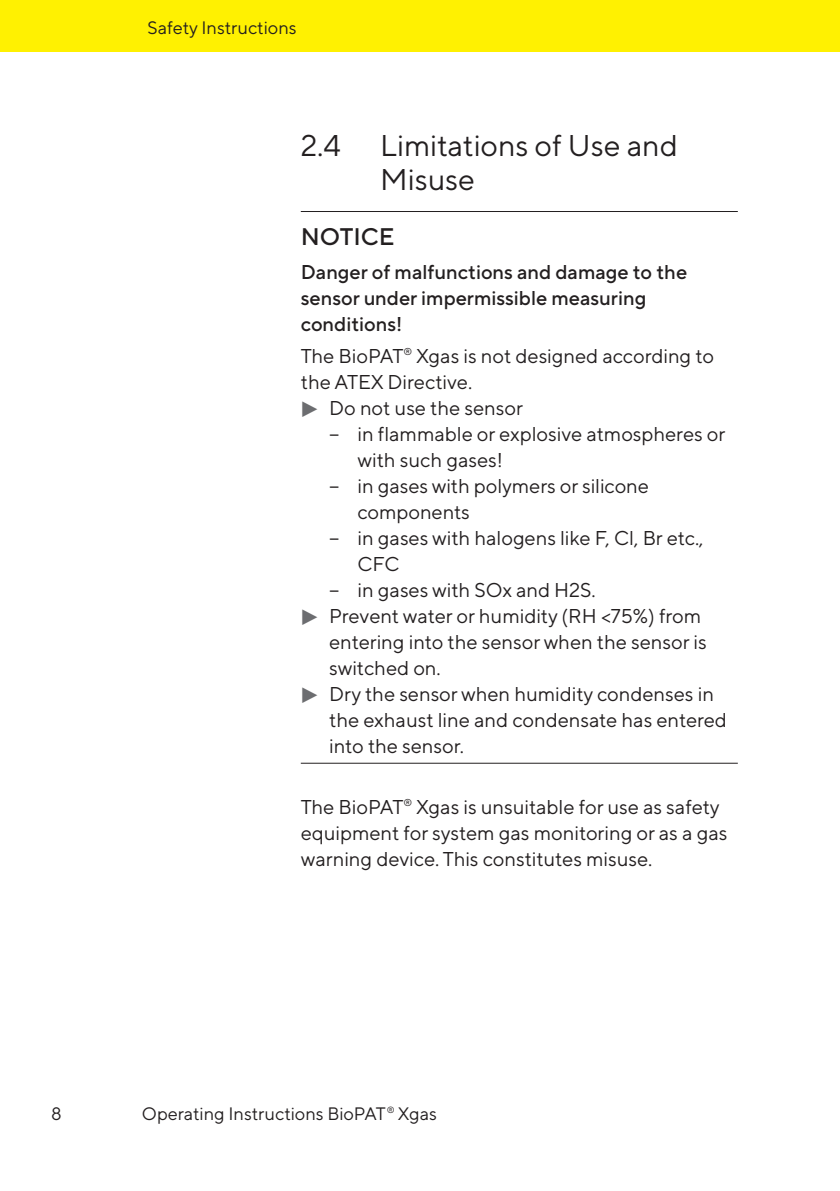
<style>
.page{position:relative;width:840px;height:1191px;background:#fff}
.page>*{position:absolute;margin:0;border:0;box-sizing:border-box;transform-origin:0 0}
.t1{font:30px/34px "TT Norms Pro";color:#231f20}
.t2{font:500 24px "TT Norms Pro";color:#231f20}
.t3{font:20px/26px "TT Norms Pro";color:#231f20}
.t4{font:500 20px/26px "TT Norms Pro";color:#231f20}
.t5{font:18px "TT Norms Pro";color:#231f20}
.s1{font-family:"PIK7";color:#6c6d70}
</style>
<div class="page">
<div style="left:0;top:0;width:839px;height:51px;background:#fff101"></div>
<hr style="left:300px;top:211px;width:437px;height:1px;background:#231f20">
<hr style="left:300px;top:762px;width:437px;height:1px;background:#231f20">
<p class="t5" style="left:147px;top:15px;width:150px">Safety Instructions</p>
<h1 class="t1" style="left:300px;top:126px;width:42px">2.4</h1>
<h1 class="t1" style="left:380px;top:126px;width:299px">Limitations of Use and<br>Misuse</h1>
<p class="t2" style="left:300px;top:219px;width:95px">NOTICE</p>
<p class="t4" style="left:300px;top:258px;width:387px">Danger of malfunctions and damage to the sensor under impermissible measuring conditions!</p>
<p class="t3" style="left:300px;top:341px;width:414px">The BioPAT<sup>®</sup> Xgas is not designed according to the ATEX Directive.<br><span class="s1">t</span> Do not use the sensor</p>
<p class="t3" style="left:329px;top:419px;width:397px">− in flammable or explosive atmospheres or</p>
<p class="t3" style="left:357px;top:445px;width:147px">with such gases!</p>
<p class="t3" style="left:329px;top:471px;width:321px">− in gases with polymers or silicone</p>
<p class="t3" style="left:357px;top:497px;width:114px">components</p>
<p class="t3" style="left:329px;top:523px;width:376px">− in gases with halogens like F, Cl, Br etc.,</p>
<p class="t3" style="left:357px;top:549px;width:43px">CFC</p>
<p class="t3" style="left:329px;top:575px;width:268px">− in gases with SOx and H2S.</p>
<p class="t3" style="left:300px;top:601px;width:402px"><span class="s1">t</span> Prevent water or humidity (RH &lt;75%) from</p>
<p class="t3" style="left:329px;top:627px;width:379px">entering into the sensor when the sensor is</p>
<p class="t3" style="left:329px;top:653px;width:113px">switched on.</p>
<p class="t3" style="left:300px;top:679px;width:414px"><span class="s1">t</span> Dry the sensor when humidity condenses in</p>
<p class="t3" style="left:329px;top:705px;width:399px">the exhaust line and condensate has entered</p>
<p class="t3" style="left:329px;top:731px;width:136px">into the sensor.</p>
<p class="t3" style="left:300px;top:792px;width:428px">The BioPAT<sup>®</sup> Xgas is unsuitable for use as safety equipment for system gas monitoring or as a gas warning device. This constitutes misuse.</p>
<p class="t5" style="left:51px;top:1100px;width:12px">8</p>
<p class="t5" style="left:142px;top:1100px;width:296px">Operating Instructions BioPAT<sup>®</sup> Xgas</p>
</div>
